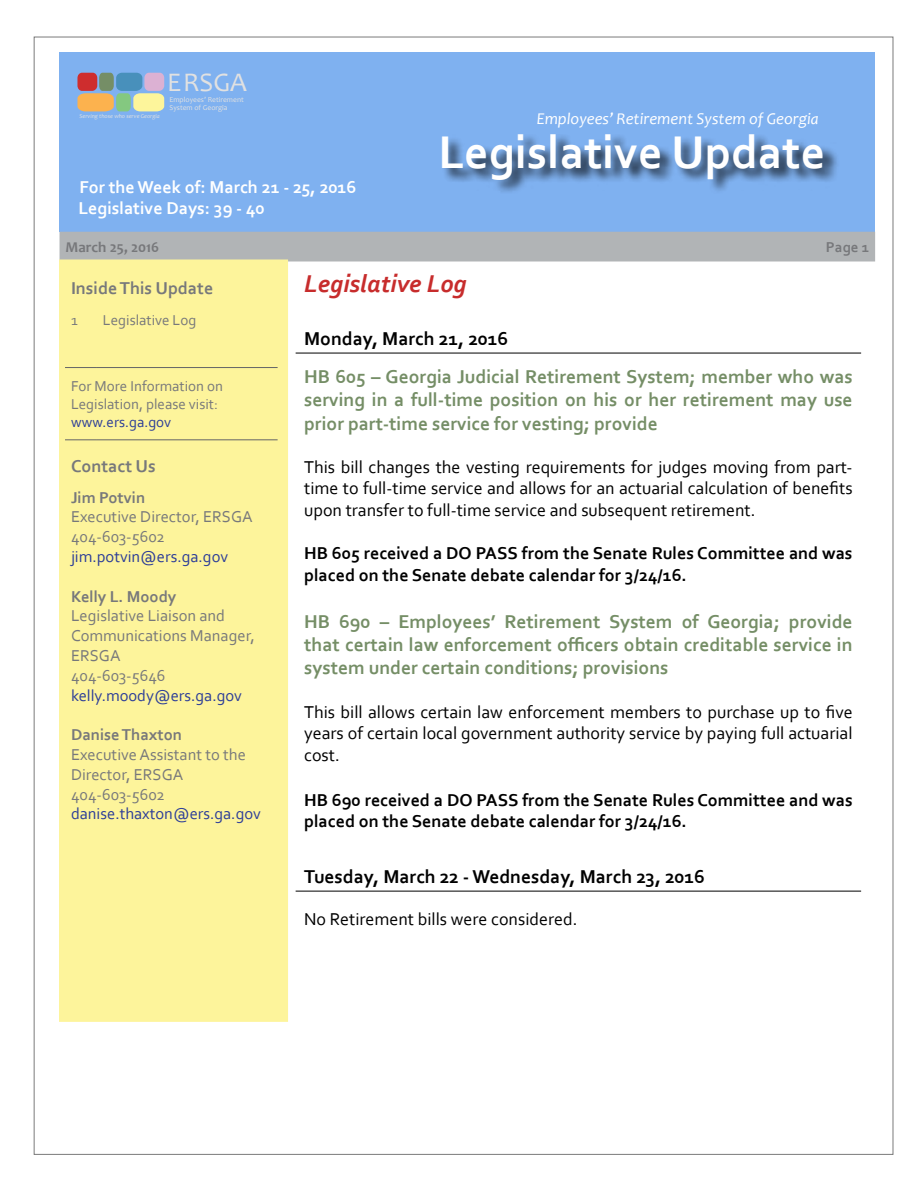
<style>
.page{position:relative;width:918px;height:1188px;background:#fff}
.page>*{position:absolute;margin:0;border:0;box-sizing:border-box;transform-origin:0 0}
.t1{font:700 48px "Corbel";color:#fff}
.t2{font:27.15px "Candara";color:#e1e1e1}
.t3{font:italic 700 25.5px "Corbel";color:#c72c2c}
.t4{font:700 19.5px/23.4px "Corbel";color:#758e66;text-align:justify}
.t5{font:700 19.5px "Corbel";color:#000}
.t6{font:18px/21.6px "Corbel";color:#000;text-align:justify}
.t7{font:700 18px/21.6px "Corbel";color:#000}
.t8{font:700 18px/21.6px "Corbel";color:#fff}
.t9{font:700 18px "Corbel";color:#77787b}
.t10{font:16.5px/19.8px "Corbel";color:#77787b}
.t11{font:16.5px "Corbel";color:#2c3d98}
.t12{font:italic 16.5px "Candara";color:#fff}
.t13{font:700 16.5px "Corbel";color:#77787b}
.t14{font:15px/18px "Corbel";color:#77787b}
.t15{font:15px "Corbel";color:#2c3d98}
.t16{font:700 15px "Candara";color:#77787b}
.t17{font:700 15px "Corbel";color:#77787b}
.t18{font:7.5px/7.5px "Candara";color:#e1e1e1}
.t19{font:italic 6px "Candara";color:#e1e1e1}
</style>
<div class="page">
<div style="left:60px;top:52px;width:815px;height:180px;background:#7fb1f0"></div>
<div style="left:60px;top:232px;width:815px;height:29px;background:#b1b4b6"></div>
<svg style="left:77px;top:73px;width:87px;height:38px;background:#b3a994"></svg>
<div style="left:442px;top:134px;width:398px;height:60px;background:#000;opacity:.75"></div>
<div style="left:59px;top:260px;width:229px;height:762px;background:#fdf49b"></div>
<hr style="left:65px;top:367px;width:32px;height:1px;background:#636466">
<hr style="left:97px;top:367px;width:181px;height:1px;background:#636466">
<hr style="left:65px;top:439px;width:32px;height:1px;background:#636466">
<hr style="left:97px;top:439px;width:181px;height:1px;background:#636466">
<hr style="left:296px;top:891px;width:565px;height:1px;background:#000">
<hr style="left:296px;top:353px;width:565px;height:1px;background:#000">
<p class="t19" style="left:80px;top:112px;width:82px">Serving those who serve Georgia</p>
<h2 class="t2" style="left:167px;top:66px;width:81px">ERSGA</h2>
<p class="t18" style="left:169px;top:96px;width:76px">Employees’ Retirement<br>System of Georgia</p>
<p class="t8" style="left:79px;top:175px;width:279px">For the Week of: March 21 - 25, 2016<br>Legislative Days: 39 - 40</p>
<p class="t12" style="left:537px;top:108px;width:284px">Employees’ Retirement System of Georgia</p>
<h1 class="t1" style="left:438px;top:122px;width:389px">Legislative Update</h1>
<p class="t16" style="left:66px;top:238px;width:95px">March 25, 2016</p>
<p class="t17" style="left:826px;top:238px;width:45px">Page 1</p>
<p class="t9" style="left:71px;top:276px;width:144px">Inside This Update</p>
<p class="t14" style="left:71px;top:311px;width:8px">1</p>
<p class="t14" style="left:103px;top:311px;width:95px">Legislative Log</p>
<p class="t14" style="left:71px;top:377px;width:154px">For More Information on<br>Legislation, please visit:</p>
<p class="t15" style="left:71px;top:413px;width:102px">www.ers.ga.gov</p>
<p class="t9" style="left:71px;top:455px;width:86px">Contact Us</p>
<p class="t13" style="left:71px;top:487px;width:76px">Jim Potvin</p>
<p class="t10" style="left:71px;top:507px;width:183px">Executive Director, ERSGA<br>404-603-5602</p>
<p class="t11" style="left:71px;top:546px;width:159px">jim.potvin@ers.ga.gov</p>
<p class="t13" style="left:71px;top:586px;width:107px">Kelly L. Moody</p>
<p class="t10" style="left:71px;top:606px;width:185px">Legislative Liaison and<br>Communications Manager,<br>ERSGA<br>404-603-5646</p>
<p class="t11" style="left:71px;top:685px;width:172px">kelly.moody@ers.ga.gov</p>
<p class="t13" style="left:71px;top:724px;width:113px">Danise Thaxton</p>
<p class="t10" style="left:71px;top:744px;width:176px">Executive Assistant to the<br>Director, ERSGA<br>404-603-5602</p>
<p class="t11" style="left:71px;top:804px;width:191px">danise.thaxton@ers.ga.gov</p>
<h3 class="t3" style="left:304px;top:268px;width:164px">Legislative Log</h3>
<p class="t5" style="left:304px;top:326px;width:206px">Monday, March 21, 2016</p>
<p class="t4" style="left:304px;top:364px;width:550px">HB 605 – Georgia Judicial Retirement System; member who was serving in a full-time position on his or her retirement may use prior part-time service for vesting; provide</p>
<p class="t6" style="left:304px;top:456px;width:550px">This bill changes the vesting requirements for judges moving from part&shy;time to full-time service and allows for an actuarial calculation of benefits upon transfer to full-time service and subsequent retirement.</p>
<p class="t7" style="left:304px;top:542px;width:550px">HB 605 received a DO PASS from the Senate Rules Committee and was placed on the Senate debate calendar for 3/24/16.</p>
<p class="t4" style="left:304px;top:609px;width:550px">HB 690 – Employees’ Retirement System of Georgia; provide that certain law enforcement officers obtain creditable service in system under certain conditions; provisions</p>
<p class="t6" style="left:304px;top:700px;width:550px">This bill allows certain law enforcement members to purchase up to five years of certain local government authority service by paying full actuarial cost.</p>
<p class="t7" style="left:304px;top:789px;width:550px">HB 690 received a DO PASS from the Senate Rules Committee and was placed on the Senate debate calendar for 3/24/16.</p>
<p class="t5" style="left:304px;top:864px;width:402px">Tuesday, March 22 - Wednesday, March 23, 2016</p>
<p class="t6" style="left:304px;top:908px;width:275px">No Retirement bills were considered.</p>
</div>
